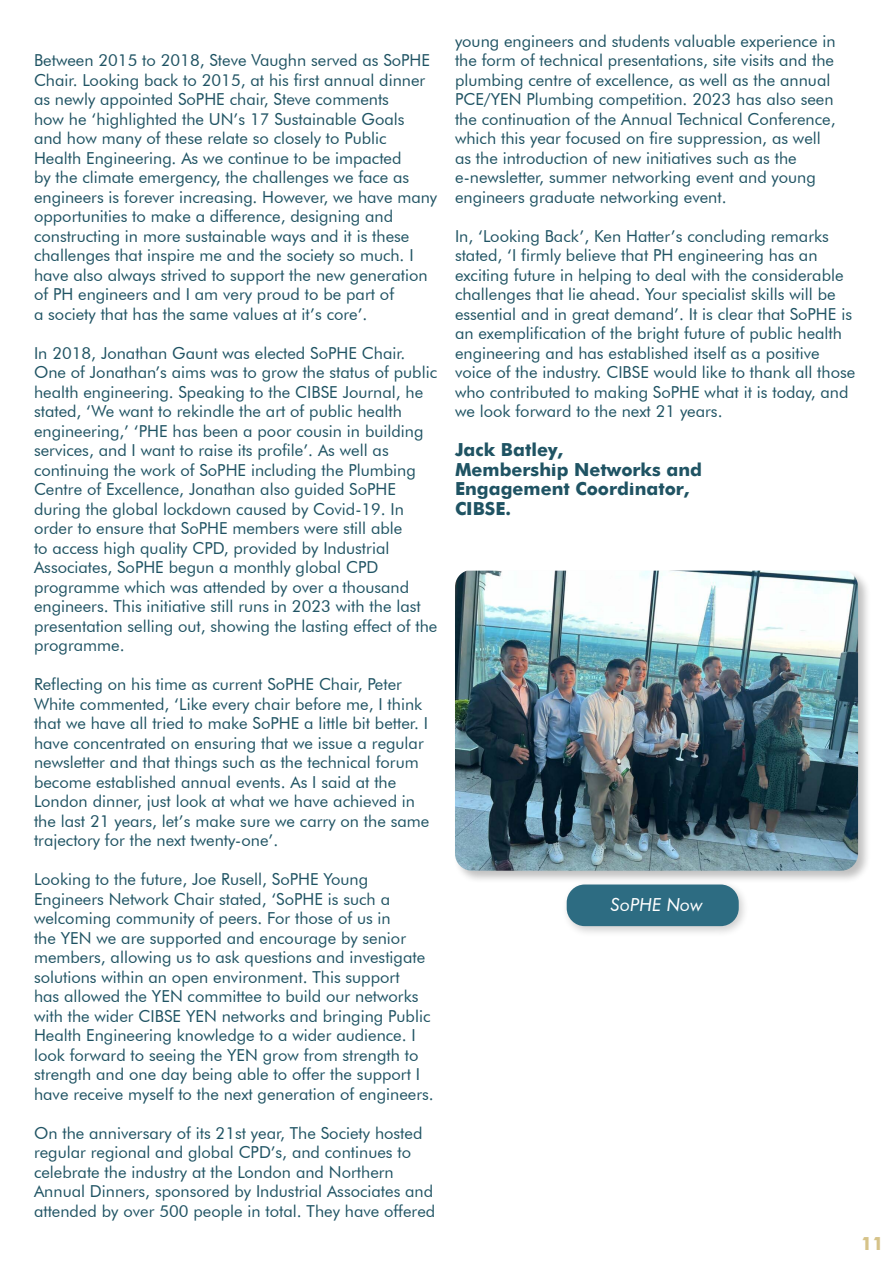
<style>
.page{position:relative;width:893px;height:1263px;background:#fff}
.page>*{position:absolute;margin:0;border:0;box-sizing:border-box;transform-origin:0 0}
.t1{font:700 18px/19.5px "Futura";color:#1f5363}
.t2{font:italic 18px "Futura BT";color:#fff}
.t3{font:700 18px "Futura";color:#d6c389}
.t4{font:16.5px/19.5px "Futura BT";color:#1f5363}
</style>
<div class="page">
<div style="left:453px;top:568px;width:418px;height:316px;background:#000;opacity:.25"></div>
<img style="left:455px;top:571px;width:403px;height:300px">
<div style="left:561px;top:879px;width:189px;height:58px;background:#000;opacity:.2"></div>
<div style="left:567px;top:884px;width:172px;height:42px;background:#2d6c82;border-radius:18px"></div>
<p class="t4" style="left:34px;top:50px;width:405px">Between 2015 to 2018, Steve Vaughn served as SoPHE Chair. Looking back to 2015, at his first annual dinner as newly appointed SoPHE chair, Steve comments<br>how he ‘highlighted the UN’s 17 Sustainable Goals<br>and how many of these relate so closely to Public Health Engineering. As we continue to be impacted<br>by the climate emergency, the challenges we face as engineers is forever increasing. However, we have many opportunities to make a difference, designing and constructing in more sustainable ways and it is these challenges that inspire me and the society so much. I have also always strived to support the new generation of PH engineers and I am very proud to be part of<br>a society that has the same values at it’s core’.</p>
<p class="t4" style="left:34px;top:343px;width:405px">In 2018, Jonathan Gaunt was elected SoPHE Chair.<br>One of Jonathan’s aims was to grow the status of public health engineering. Speaking to the CIBSE Journal, he stated, ‘We want to rekindle the art of public health engineering,’ ‘PHE has been a poor cousin in building services, and I want to raise its profile’. As well as continuing the work of SoPHE including the Plumbing Centre of Excellence, Jonathan also guided SoPHE during the global lockdown caused by Covid-19. In order to ensure that SoPHE members were still able<br>to access high quality CPD, provided by Industrial Associates, SoPHE begun a monthly global CPD programme which was attended by over a thousand engineers. This initiative still runs in 2023 with the last presentation selling out, showing the lasting effect of the programme.</p>
<p class="t4" style="left:34px;top:674px;width:397px">Reflecting on his time as current SoPHE Chair, Peter White commented, ‘Like every chair before me, I think that we have all tried to make SoPHE a little bit better. I have concentrated on ensuring that we issue a regular newsletter and that things such as the technical forum become established annual events. As I said at the London dinner, just look at what we have achieved in the last 21 years, let’s make sure we carry on the same trajectory for the next twenty-one’.</p>
<p class="t4" style="left:34px;top:869px;width:401px">Looking to the future, Joe Rusell, SoPHE Young Engineers Network Chair stated, ‘SoPHE is such a welcoming community of peers. For those of us in<br>the YEN we are supported and encourage by senior members, allowing us to ask questions and investigate solutions within an open environment. This support<br>has allowed the YEN committee to build our networks with the wider CIBSE YEN networks and bringing Public Health Engineering knowledge to a wider audience. I look forward to seeing the YEN grow from strength to strength and one day being able to offer the support I have receive myself to the next generation of engineers.</p>
<p class="t4" style="left:34px;top:1123px;width:403px">On the anniversary of its 21st year, The Society hosted regular regional and global CPD’s, and continues to celebrate the industry at the London and Northern Annual Dinners, sponsored by Industrial Associates and attended by over 500 people in total. They have offered</p>
<p class="t4" style="left:455px;top:31px;width:382px">young engineers and students valuable experience in the form of technical presentations, site visits and the plumbing centre of excellence, as well as the annual PCE/YEN Plumbing competition. 2023 has also seen the continuation of the Annual Technical Conference, which this year focused on fire suppression, as well as the introduction of new initiatives such as the e-newsletter, summer networking event and young engineers graduate networking event.</p>
<p class="t4" style="left:455px;top:226px;width:402px">In, ‘Looking Back’, Ken Hatter’s concluding remarks stated, ‘I firmly believe that PH engineering has an exciting future in helping to deal with the considerable challenges that lie ahead. Your specialist skills will be essential and in great demand’. It is clear that SoPHE is an exemplification of the bright future of public health engineering and has established itself as a positive voice of the industry. CIBSE would like to thank all those who contributed to making SoPHE what it is today, and we look forward to the next 21 years.</p>
<p class="t1" style="left:455px;top:439px;width:249px">Jack Batley,<br>Membership Networks and<br>Engagement Coordinator,<br>CIBSE.</p>
<p class="t2" style="left:611px;top:894px;width:93px">SoPHE Now</p>
<p class="t3" style="left:861px;top:1230px;width:24px">11</p>
</div>
